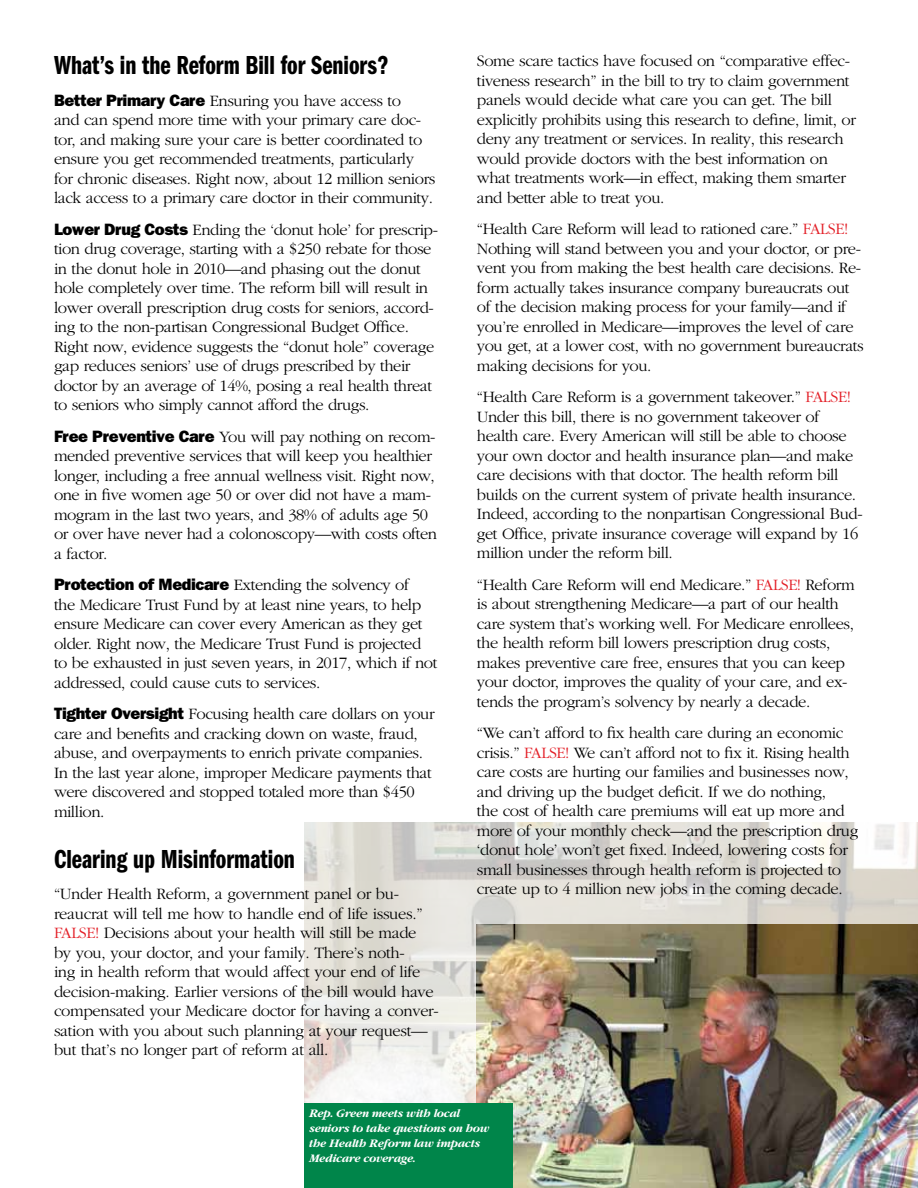
<style>
.page{position:relative;width:918px;height:1188px;background:#fff}
.page>*{position:absolute;margin:0;border:0;box-sizing:border-box;transform-origin:0 0}
.t1{font:27px "Franklin Gothic Demi Cmpr";color:#000}
.t2{font:300 16.5px/19.5px "Garamond";letter-spacing:-.025em;color:#000}
.t3{font:italic 700 12px/15px "Garamond";letter-spacing:-.025em;color:#fff}
.s1{font-family:"Franklin Gothic";font-weight:800}
.s2{color:#e31f27}
</style>
<div class="page">
<img style="left:304px;top:823px;width:614px;height:280px">
<img style="left:477px;top:924px;width:441px;height:264px">
<hr style="left:0;top:1005px;width:1px;height:183px;background:#efede4">
<hr style="left:0;top:0;width:1px;height:91px;background:#00854a">
<div style="left:304px;top:1103px;width:209px;height:85px;background:#00854a"></div>
<h1 class="t1" style="left:54px;top:50px;width:336px">What’s in the Reform Bill for Seniors?</h1>
<p class="t2" style="left:54px;top:91px;width:383px"><span class="s1">Better Primary Care</span> Ensuring you have access to<br>and can spend more time with your primary care doc&shy;tor, and making sure your care is better coordinated to ensure you get recommended treatments, particularly for chronic diseases. Right now, about 12 million seniors lack access to a primary care doctor in their community.</p>
<p class="t2" style="left:54px;top:220px;width:386px"><span class="s1">Lower Drug Costs</span> Ending the ‘donut hole’ for prescrip&shy;tion drug coverage, starting with a $250 rebate for those in the donut hole in 2010—and phasing out the donut hole completely over time. The reform bill will result in lower overall prescription drug costs for seniors, accord&shy;ing to the non-partisan Congressional Budget Office.<br>Right now, evidence suggests the “donut hole” coverage gap reduces seniors’ use of drugs prescribed by their doctor by an average of 14%, posing a real health threat to seniors who simply cannot afford the drugs.</p>
<p class="t2" style="left:54px;top:427px;width:385px"><span class="s1">Free Preventive Care</span> You will pay nothing on recom&shy;mended preventive services that will keep you healthier longer, including a free annual wellness visit. Right now, one in five women age 50 or over did not have a mam&shy;mogram in the last two years, and 38% of adults age 50 or over have never had a colonoscopy—with costs often a factor.</p>
<p class="t2" style="left:54px;top:576px;width:385px"><span class="s1">Protection of Medicare</span> Extending the solvency of<br>the Medicare Trust Fund by at least nine years, to help ensure Medicare can cover every American as they get older. Right now, the Medicare Trust Fund is projected to be exhausted in just seven years, in 2017, which if not addressed, could cause cuts to services.</p>
<p class="t2" style="left:54px;top:705px;width:382px"><span class="s1">Tighter Oversight</span> Focusing health care dollars on your care and benefits and cracking down on waste, fraud, abuse, and overpayments to enrich private companies.<br>In the last year alone, improper Medicare payments that were discovered and stopped totaled more than $450 million.</p>
<h1 class="t1" style="left:54px;top:844px;width:243px">Clearing up Misinformation</h1>
<p class="t2" style="left:54px;top:885px;width:386px">“Under Health Reform, a government panel or bu&shy;reaucrat will tell me how to handle end of life issues.” <span class="s2">FALSE!</span> Decisions about your health will still be made<br>by you, your doctor, and your family. There’s noth-<br>ing in health reform that would affect your end of life decision-making. Earlier versions of the bill would have compensated your Medicare doctor for having a conver&shy;sation with you about such planning at your request— but that’s no longer part of reform at all.</p>
<p class="t2" style="left:477px;top:52px;width:380px">Some scare tactics have focused on “comparative effec&shy;tiveness research” in the bill to try to claim government panels would decide what care you can get. The bill explicitly prohibits using this research to define, limit, or deny any treatment or services. In reality, this research would provide doctors with the best information on what treatments work—in effect, making them smarter and better able to treat you.</p>
<p class="t2" style="left:477px;top:220px;width:388px">“Health Care Reform will lead to rationed care.” <span class="s2">FALSE!<br></span>Nothing will stand between you and your doctor, or pre&shy;vent you from making the best health care decisions. Re&shy;form actually takes insurance company bureaucrats out of the decision making process for your family—and if you’re enrolled in Medicare—improves the level of care you get, at a lower cost, with no government bureaucrats making decisions for you.</p>
<p class="t2" style="left:477px;top:388px;width:387px">“Health Care Reform is a government takeover.” <span class="s2">FALSE!<br></span>Under this bill, there is no government takeover of health care. Every American will still be able to choose your own doctor and health insurance plan—and make care decisions with that doctor. The health reform bill builds on the current system of private health insurance.<br>Indeed, according to the nonpartisan Congressional Bud&shy;get Office, private insurance coverage will expand by 16 million under the reform bill.</p>
<p class="t2" style="left:477px;top:575px;width:379px">“Health Care Reform will end Medicare.” <span class="s2">FALSE!</span> Reform is about strengthening Medicare—a part of our health care system that’s working well. For Medicare enrollees, the health reform bill lowers prescription drug costs, makes preventive care free, ensures that you can keep your doctor, improves the quality of your care, and ex&shy;tends the program’s solvency by nearly a decade.</p>
<p class="t2" style="left:477px;top:724px;width:383px">“We can’t afford to fix health care during an economic crisis.” <span class="s2">FALSE!</span> We can’t afford not to fix it. Rising health care costs are hurting our families and businesses now, and driving up the budget deficit. If we do nothing,<br>the cost of health care premiums will eat up more and more of your monthly check—and the prescription drug ‘donut hole’ won’t get fixed. Indeed, lowering costs for small businesses through health reform is projected to create up to 4 million new jobs in the coming decade.</p>
<p class="t3" style="left:309px;top:1106px;width:182px">Rep. Green meets with local seniors to take questions on how the Health Reform law impacts<br>Medicare coverage.</p>
</div>
